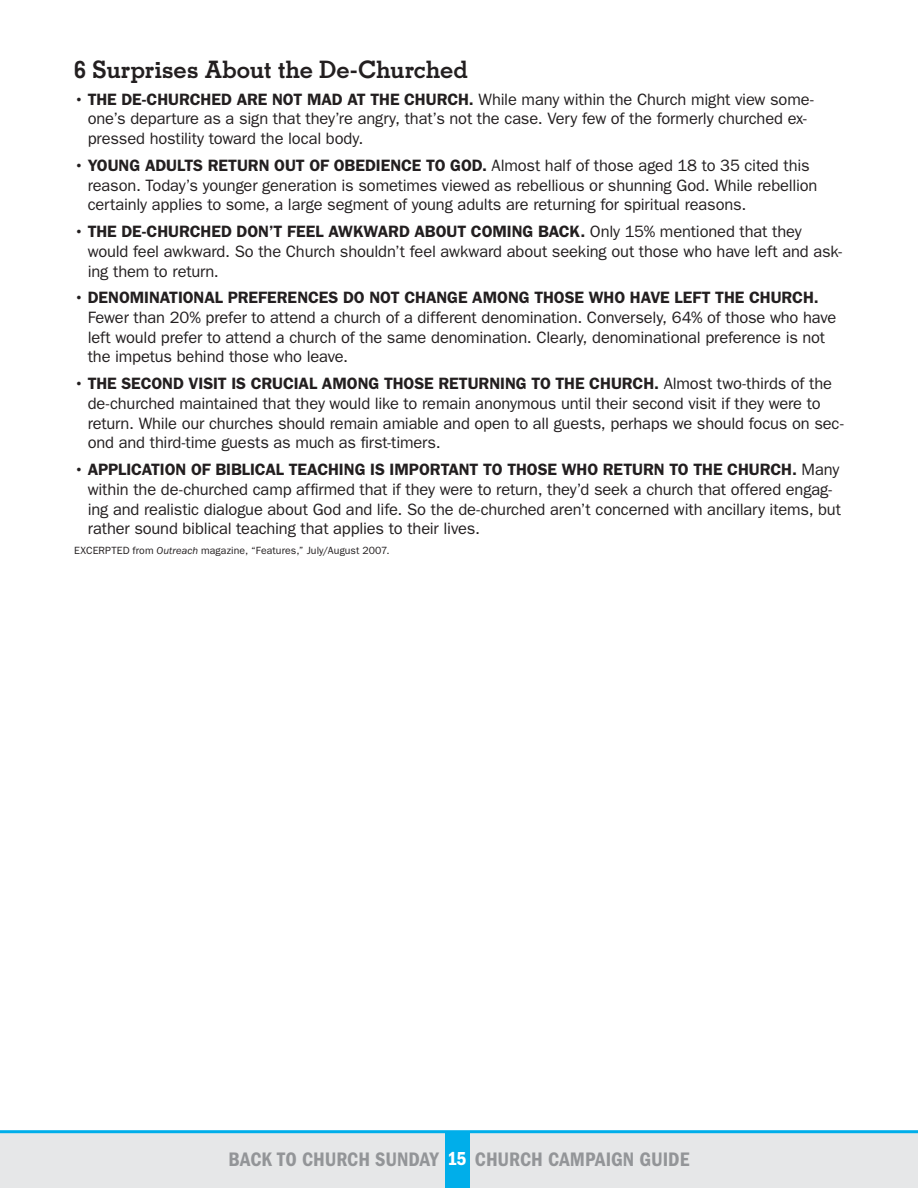
<style>
.page{position:relative;width:918px;height:1188px;background:#fff}
.page>*{position:absolute;margin:0;border:0;box-sizing:border-box;transform-origin:0 0}
.t1{font:700 24px "Memphis LT Std";letter-spacing:-.005em;color:#231f20}
.t2{font:20.25px "ITC Franklin Gothic Std Dm Cd";letter-spacing:-.005em;color:#939598}
.t3{font:16.5px/19.8px "ITC Franklin Gothic Std";letter-spacing:-.01em;color:#231f20}
.t4{font:600 16.5px "ITC Franklin Gothic Std";letter-spacing:-.005em;color:#231f20}
.t5{font:10.5px "ITC Franklin Gothic Std";letter-spacing:.01em;color:#231f20}
.s1{font-weight:500}
.s2{font-weight:600}
.s3{font-style:italic}
.s4{font-size:19.5px;color:#fff}
</style>
<div class="page">
<div style="left:0;top:1132px;width:918px;height:56px;background:#e6e7e8"></div>
<div style="left:445px;top:1132px;width:25px;height:56px;background:#00aeea"></div>
<hr style="left:0;top:1130px;width:918px;height:3px;background:#00aeea">
<h1 class="t1" style="left:74px;top:54px;width:395px">6 Surprises About the De-Churched</h1>
<p class="t3" style="left:88px;top:89px;width:728px;text-indent:-13px"><span class="s1">•</span> <span class="s2">THE DE-CHURCHED ARE NOT MAD AT THE CHURCH.</span> While many within the Church might view some&shy;one’s departure as a sign that they’re angry, that’s not the case. Very few of the formerly churched ex&shy;pressed hostility toward the local body.</p>
<p class="t3" style="left:88px;top:155px;width:731px;text-indent:-13px"><span class="s1">•</span> <span class="s2">YOUNG ADULTS RETURN OUT OF OBEDI ENCE TO GOD.</span> Almost half of those aged 18 to 35 cited this reason. Today’s younger generation is sometimes viewed as rebellious or shunning God. While rebellion certainly applies to some, a large segment of young adults are returning for spiritual reasons.</p>
<p class="t3" style="left:88px;top:222px;width:756px;text-indent:-13px"><span class="s1">•</span> <span class="s2">THE DE-CHURCHED DON’T FEEL AWKWARD ABOUT COMI NG BACK.</span> Only 15% mentioned that they would feel awkward. So the Church shouldn’t feel awkward about seeking out those who have left and ask&shy;ing them to return.</p>
<p class="t3" style="left:88px;top:288px;width:750px;text-indent:-13px"><span class="s1">•</span> <span class="s2">DENOMI NATIONAL PREFERENCES DO NOT CHANGE AMONG THOSE WHO HAVE LEFT THE CHURCH.<br></span>Fewer than 20% prefer to attend a church of a different denomination. Conversely, 64% of those who have left would prefer to attend a church of the same denomination. Clearly, denominational preference is not the impetus behind those who leave.</p>
<p class="t4" style="left:74px;top:374px;width:132px"><span class="s1">•</span> THE SECOND VISIT</p>
<p class="t3" style="left:88px;top:374px;width:757px;text-indent:144px"><span class="s2">IS CRUCIAL AMONG THOSE RETURNING TO THE CHURCH.</span> Almost two-thirds of the de-churched maintained that they would like to remain anonymous until their second visit if they were to return. While our churches should remain amiable and open to all guests, perhaps we should focus on sec&shy;ond and third-time guests as much as first-timers.</p>
<p class="t3" style="left:88px;top:460px;width:755px;text-indent:-13px"><span class="s1">•</span> <span class="s2">APPLICATION OF BIBLICAL TEACHING IS IMPORTANT TO THOSE WHO RETURN TO THE CHURCH.</span> Many within the de-churched camp affirmed that if they were to return, they’d seek a church that offered engag&shy;ing and realistic dialogue about God and life. So the de-churched aren’t concerned with ancillary items, but rather sound biblical teaching that applies to their lives.</p>
<p class="t5" style="left:74px;top:544px;width:317px">EXCERPTED from <span class="s3">Outreach</span> magazine, “Features,” July/August 2007.</p>
<p class="t2" style="left:229px;top:1147px;width:462px">BACK TO CHURCH SUNDAY <span class="s4">15</span> CHURCH CAMPAIGN GUIDE</p>
</div>
